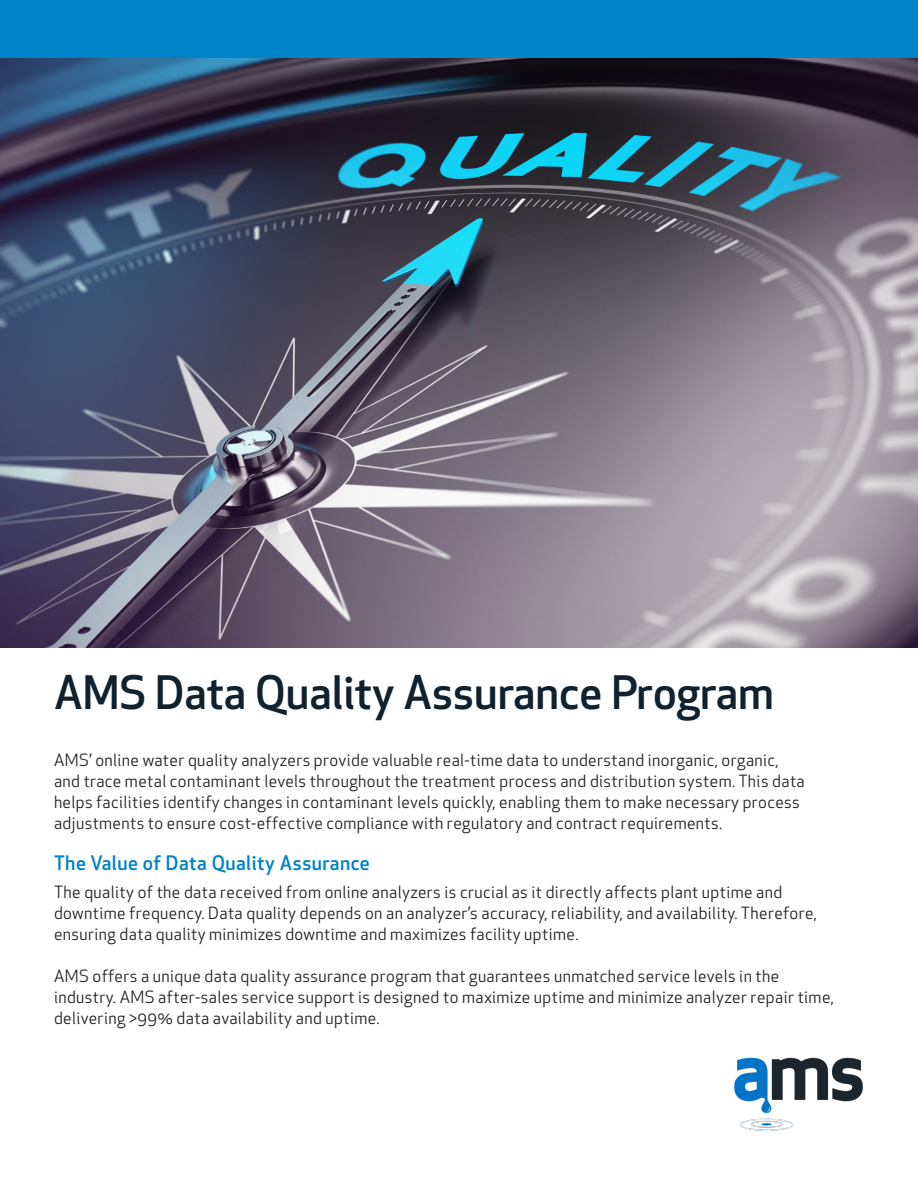
<style>
.page{position:relative;width:918px;height:1188px;background:#fff}
.page>*{position:absolute;margin:0;border:0;box-sizing:border-box;transform-origin:0 0}
.t1{font:500 45px "Apex New";color:#11212e}
.t2{font:500 19.5px "Apex New";letter-spacing:.025em;color:#0082c6}
.t3{font:16.5px/21px "Apex New";letter-spacing:.025em;color:#231f20}
</style>
<div class="page">
<div style="left:0;top:0;width:918px;height:58px;background:#0082c6"></div>
<img style="left:0;top:58px;width:918px;height:590px">
<img style="left:734px;top:1057px;width:129px;height:73px">
<p class="t1" style="left:54px;top:662px;width:721px">AMS Data Quality Assurance Program</p>
<p class="t3" style="left:54px;top:750px;width:752px">AMS’ online water quality analyzers provide valuable real-time data to understand inorganic, organic, and trace metal contaminant levels throughout the treatment process and distribution system. This data helps facilities identify changes in contaminant levels quickly, enabling them to make necessary process adjustments to ensure cost-effective compliance with regulatory and contract requirements.</p>
<p class="t2" style="left:54px;top:850px;width:317px">The Value of Data Quality Assurance</p>
<p class="t3" style="left:54px;top:881px;width:765px">The quality of the data received from online analyzers is crucial as it directly affects plant uptime and downtime frequency. Data quality depends on an analyzer’s accuracy, reliability, and availability. Therefore, ensuring data quality minimizes downtime and maximizes facility uptime.</p>
<p class="t3" style="left:54px;top:965px;width:781px">AMS offers a unique data quality assurance program that guarantees unmatched service levels in the industry. AMS after-sales service support is designed to maximize uptime and minimize analyzer repair time, delivering &gt;99% data availability and uptime.</p>
</div>
